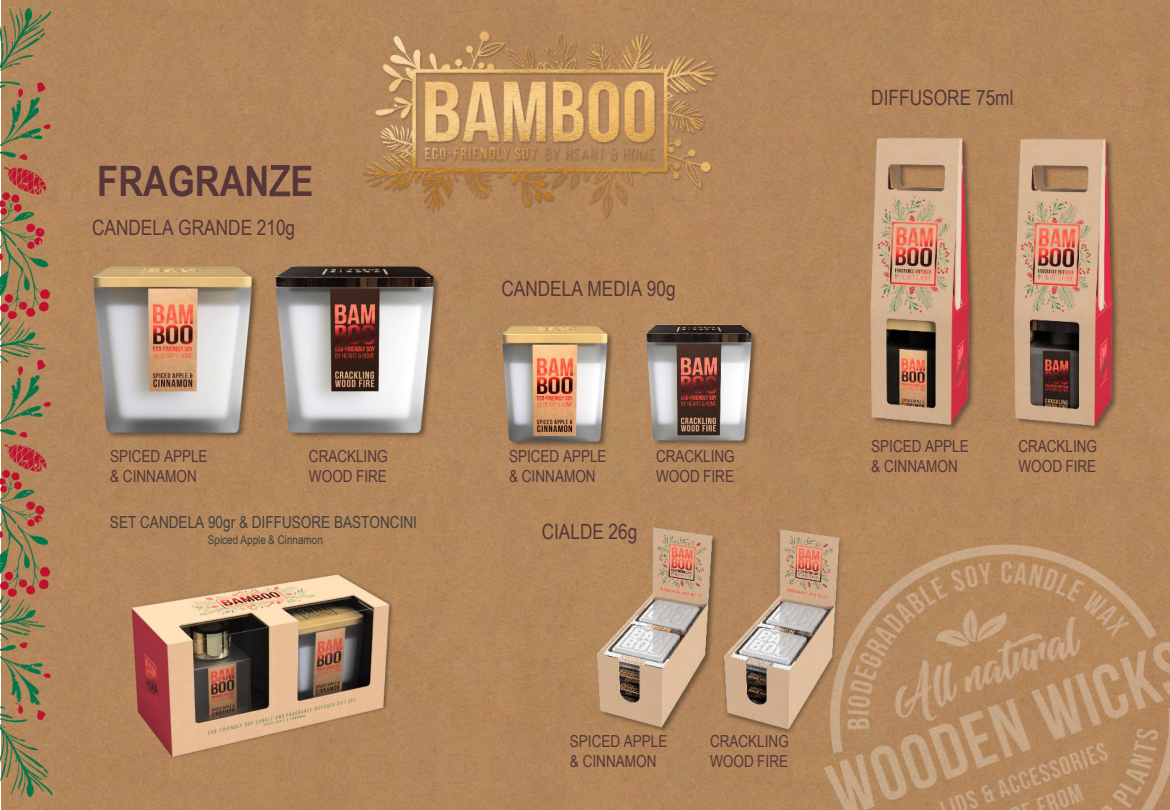
<style>
.page{position:relative;width:1170px;height:810px;background:#fff}
.page>*{position:absolute;margin:0;border:0;box-sizing:border-box;transform-origin:0 0}
.t1{font:700 42px "Arial Narrow";color:#563639}
.t2{font:21.15px "Arial Narrow";color:#563639}
.t3{font:21px "Arial Narrow";color:#563639}
.t4{font:16.5px/19.8px "Arial Narrow";color:#563639}
.t5{font:16.5px "Arial Narrow";color:#404040}
.t6{font:12px "Arial Narrow";color:#404040}
.s1{font-weight:400}
</style>
<div class="page">
<div style="left:1px;top:1px;width:1169px;height:809px;background:#b3865c"></div>
<img style="left:824px;top:544px;width:346px;height:266px">
<img style="left:0;top:9px;width:53px;height:787px">
<img style="left:1099px;top:107px;width:71px;height:354px">
<img style="left:734px;top:103px;width:365px;height:366px">
<img style="left:737px;top:106px;width:353px;height:354px">
<div style="left:539px;top:518px;width:227px;height:227px;background:#b2865c"></div>
<img style="left:542px;top:521px;width:122px;height:215px">
<img style="left:664px;top:520px;width:227px;height:228px">
<img style="left:670px;top:523px;width:215px;height:216px">
<div style="left:311px;top:221px;width:182px;height:264px;background:#b3875c"></div>
<img style="left:311px;top:224px;width:173px;height:252px">
<img style="left:46px;top:221px;width:265px;height:264px">
<img style="left:50px;top:224px;width:252px;height:252px">
<div style="left:602px;top:285px;width:193px;height:193px;background:#b3865d"></div>
<img style="left:652px;top:288px;width:134px;height:181px">
<img style="left:458px;top:286px;width:194px;height:193px">
<img style="left:461px;top:289px;width:182px;height:181px">
<div style="left:108px;top:550px;width:305px;height:227px;background:#b3865c"></div>
<img style="left:111px;top:555px;width:295px;height:217px">
<img style="left:348px;top:11px;width:377px;height:215px">
<h1 class="t1" style="left:97px;top:156px;width:218px">FRAGRAN<span class="s1">Z</span>E</h1>
<p class="t3" style="left:92px;top:213px;width:205px">CANDELA GRANDE 210g</p>
<p class="t3" style="left:501px;top:273px;width:176px">CANDELA MEDIA 90g</p>
<p class="t4" style="left:110px;top:446px;width:99px">SPICED APPLE &amp; CINNAMON</p>
<p class="t4" style="left:309px;top:446px;width:80px">CRACKLING<br>WOOD FIRE</p>
<p class="t4" style="left:509px;top:446px;width:99px">SPICED APPLE &amp; CINNAMON</p>
<p class="t4" style="left:656px;top:446px;width:80px">CRACKLING<br>WOOD FIRE</p>
<p class="t5" style="left:110px;top:510px;width:309px">SET CANDELA 90gr &amp; DIFFUSORE BASTONCINI</p>
<p class="t6" style="left:208px;top:531px;width:116px">Spiced Apple &amp; Cinnamon</p>
<p class="t3" style="left:542px;top:516px;width:97px">CIALDE 26g</p>
<p class="t4" style="left:570px;top:731px;width:99px">SPICED APPLE &amp; CINNAMON</p>
<p class="t4" style="left:710px;top:731px;width:80px">CRACKLING<br>WOOD FIRE</p>
<p class="t2" style="left:871px;top:82px;width:144px">DIFFUSORE 75ml</p>
<p class="t4" style="left:871px;top:436px;width:99px">SPICED APPLE &amp; CINNAMON</p>
<p class="t4" style="left:1018px;top:436px;width:80px">CRACKLING<br>WOOD FIRE</p>
</div>
